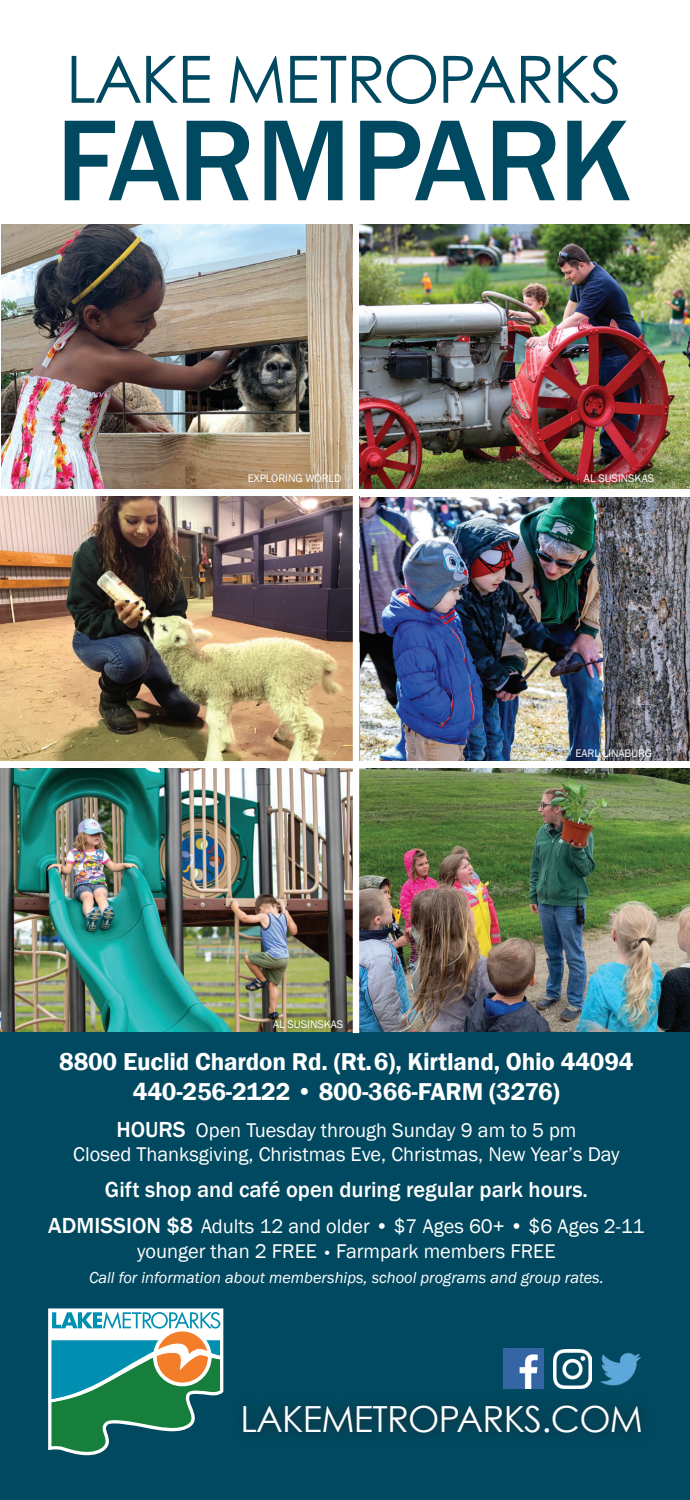
<style>
.page{position:relative;width:690px;height:1500px;background:#fff}
.page>*{position:absolute;margin:0;border:0;box-sizing:border-box;transform-origin:0 0}
.t1{font:500 119.25px "Franklin Gothic";letter-spacing:-.02em;color:#004960}
.t2{font:65.25px "Century Gothic";letter-spacing:-.03em;color:#004960}
.t3{font:36px "Century Gothic";letter-spacing:-.02em;color:#fff}
.t4{font:600 24.97px/29.2px "Franklin Gothic";letter-spacing:-.01em;color:#fff;text-align:center}
.t5{font:500 22.5px "Franklin Gothic";color:#fff}
.t6{font:20.47px/24.5px "Franklin Gothic";color:#fff;text-align:center}
.t7{font:italic 16.2px "Franklin Gothic";color:#fff}
.t8{font:11.25px "Franklin Gothic";color:#fff}
.s1{font-weight:500;font-size:22.5px}
.s2{font-size:15.3px}
</style>
<div class="page">
<div style="left:0;top:828px;width:689px;height:671px;background:#004960"></div>
<img style="left:359px;top:768px;width:330px;height:263px">
<img style="left:359px;top:497px;width:330px;height:263px">
<img style="left:0;top:497px;width:352px;height:263px">
<img style="left:0;top:768px;width:352px;height:263px">
<img style="left:1px;top:225px;width:351px;height:263px">
<div style="left:352px;top:214px;width:7px;height:819px;background:#fff"></div>
<div style="left:232px;top:1393px;width:420px;height:52px;background:#034459"></div>
<svg style="left:48px;top:1308px;width:175px;height:146px"></svg>
<img style="left:359px;top:225px;width:330px;height:263px">
<img style="left:503px;top:1348px;width:40px;height:40px">
<img style="left:600px;top:1352px;width:39px;height:34px">
<img style="left:553px;top:1349px;width:38px;height:38px">
<h2 class="t2" style="left:66px;top:34px;width:557px">LAKE METROPARKS</h2>
<h1 class="t1" style="left:56px;top:87px;width:577px">FARMPARK</h1>
<p class="t8" style="left:247px;top:471px;width:95px">EXPLORING WORLD</p>
<p class="t8" style="left:273px;top:1016px;width:72px">AL SUSINSKAS</p>
<p class="t8" style="left:583px;top:471px;width:72px">AL SUSINSKAS</p>
<p class="t8" style="left:575px;top:745px;width:78px">EARL LINABURG</p>
<p class="t4" style="left:59px;top:1047px;width:575px">8800 Euclid Chardon Rd. (Rt.6), Kirtland, Ohio 44094<br>440-256-2122 • 800-366-FARM (3276)</p>
<p class="t6" style="left:73px;top:1118px;width:547px"><span class="s1">HOURS</span> Open Tuesday through Sunday 9 am to 5 pm<br>Closed Thanksgiving, Christmas Eve, Christmas, New Year’s Day</p>
<p class="t5" style="left:105px;top:1175px;width:484px">Gift shop and café open during regular park hours.</p>
<p class="t6" style="left:48px;top:1214px;width:597px"><span class="s1">ADMISSION $8</span> Adults 12 and older • $7 Ages 60+ • $6 Ages 2-11 younger than 2 FREE <span class="s2">•</span> Farmpark members FREE</p>
<p class="t7" style="left:89px;top:1266px;width:516px">Call for information about memberships, school programs and group rates.</p>
<h3 class="t3" style="left:240px;top:1393px;width:404px">LAKEMETROPARKS.COM</h3>
</div>
